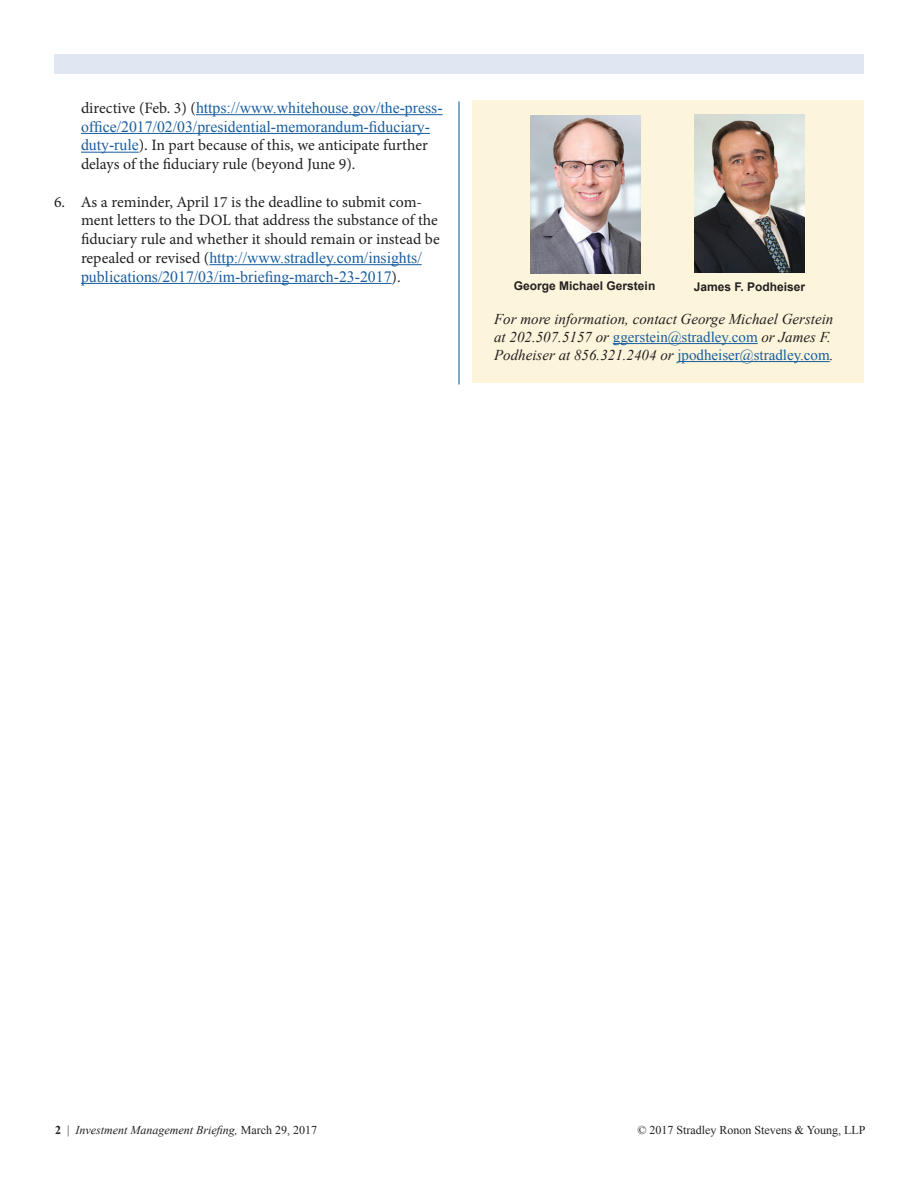
<style>
.page{position:relative;width:918px;height:1188px;background:#fff}
.page>*{position:absolute;margin:0;border:0;box-sizing:border-box;transform-origin:0 0}
.t1{font:15.75px/18.8px "Minion Pro";color:#231f20}
.t2{font:15.75px/18.8px "Times New Roman";color:#175d9e}
.t3{font:italic 15px/18px "Times New Roman";color:#231f20}
.t4{font:italic 12px "Times New Roman";color:#231f20}
.t5{font:700 12px "Arial";color:#231f20}
.t6{font:12px "Times New Roman";color:#231f20}
.s1{font-family:"Minion Pro";color:#231f20}
.s2{font-family:"Times New Roman";color:#175d9e}
.s3{font-style:normal;color:#175d9e}
.s4{font-weight:700;font-style:normal}
.s5{font-style:normal}
</style>
<div class="page">
<div style="left:54px;top:54px;width:810px;height:19px;background:#e0e6f2"></div>
<hr style="left:196px;top:114px;width:247px;height:1px;background:#175d9e">
<hr style="left:81px;top:133px;width:349px;height:1px;background:#175d9e">
<hr style="left:81px;top:152px;width:58px;height:1px;background:#175d9e">
<hr style="left:209px;top:264px;width:213px;height:1px;background:#175d9e">
<hr style="left:81px;top:283px;width:311px;height:1px;background:#175d9e">
<div style="left:472px;top:100px;width:392px;height:283px;background:#fcf5db"></div>
<hr style="left:613px;top:343px;width:145px;height:1px;background:#175d9e">
<hr style="left:677px;top:361px;width:153px;height:1px;background:#175d9e">
<img style="left:530px;top:116px;width:110px;height:158px">
<img style="left:694px;top:114px;width:111px;height:158px">
<hr style="left:459px;top:102px;width:1px;height:282px;background:#005594">
<p class="t2" style="left:81px;top:98px;width:363px"><span class="s1">directive (Feb. 3) (</span>https://www.whitehouse.gov/the-press&shy;office/2017/02/03/presidential-memorandum-fiduciary&shy;duty-rule<span class="s1">). In part because of this, we anticipate further delays of the fiduciary rule (beyond June 9).</span></p>
<p class="t1" style="left:81px;top:192px;width:360px;text-indent:-27px">6. As a reminder, April 17 is the deadline to submit com&shy;ment letters to the DOL that address the substance of the fiduciary rule and whether it should remain or instead be repealed or revised (<span class="s2">http://www.stradley.com/insights/ publications/2017/03/im-briefing-march-23-2017</span>).</p>
<p class="t5" style="left:514px;top:278px;width:143px">George Michael Gerstein</p>
<p class="t5" style="left:694px;top:279px;width:113px">James F. Podheiser</p>
<p class="t3" style="left:494px;top:310px;width:341px">For more information, contact George Michael Gerstein at 202.507.5157 or <span class="s3">ggerstein@stradley.com</span> or James F.<br>Podheiser at 856.321.2404 or <span class="s3">jpodheiser@stradley.com</span>.</p>
<p class="t4" style="left:55px;top:1122px;width:264px"><span class="s4">2</span> <span class="s5">|</span> Investment Management Briefing, <span class="s5">March 29, 2017</span></p>
<p class="t6" style="left:637px;top:1122px;width:230px">© 2017 Stradley Ronon Stevens &amp; Young, LLP</p>
</div>
